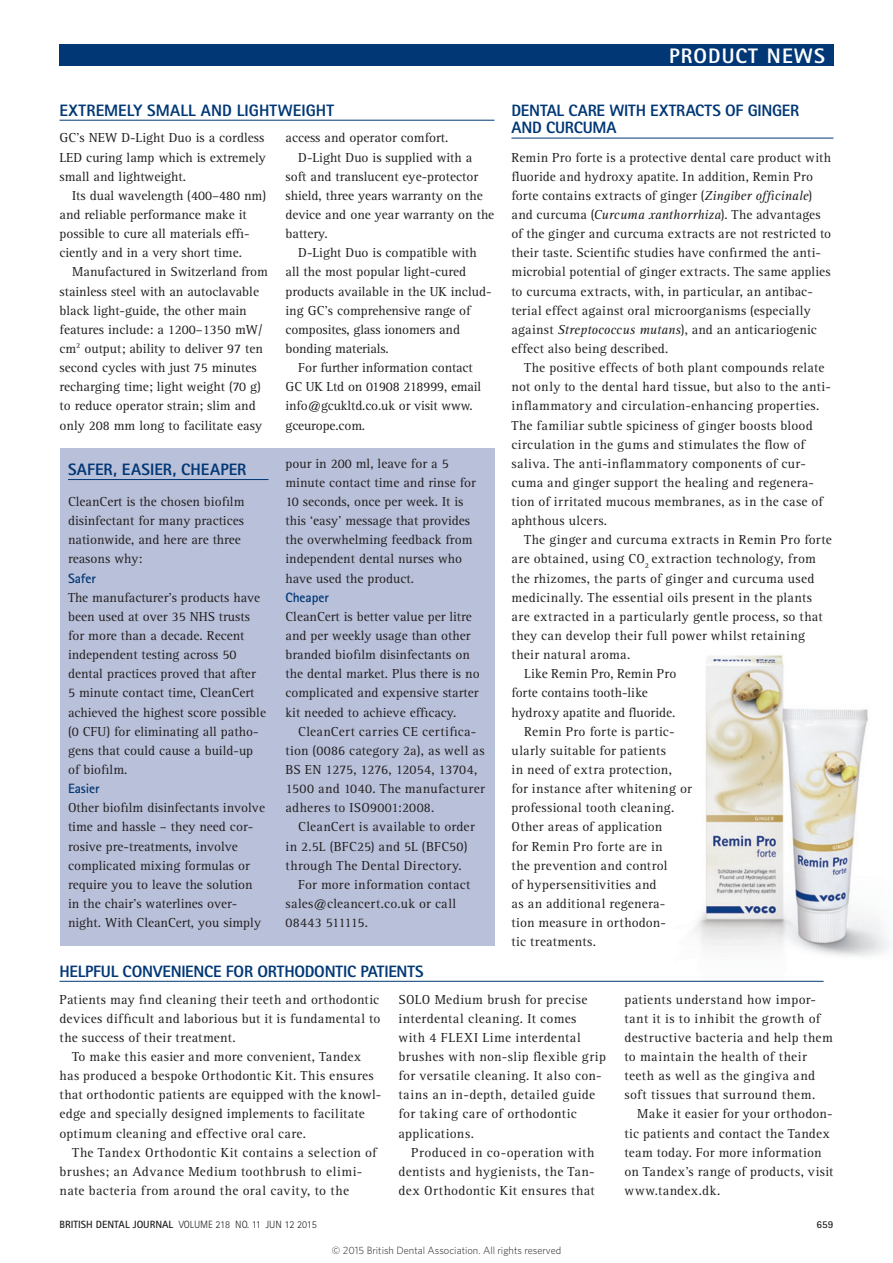
<style>
.page{position:relative;width:893px;height:1263px;background:#fff}
.page>*{position:absolute;margin:0;border:0;box-sizing:border-box;transform-origin:0 0}
.t1{font:800 21px "Rotis Sans Serif Std";letter-spacing:.05em;color:#fff}
._1_BDJ_trade_heading{font:800 16.5px/18px "Rotis Sans Serif Std";letter-spacing:-.005em;color:#013775}
._1_BDJ_body{font:13.5px/19.2px "Rotis Serif Std";letter-spacing:.005em;color:#231f20}
._1_BDJ_body-2{font:13.5px/19.2px "Rotis Serif Std";letter-spacing:.03em;color:#231f20}
._1_BDJ_body-3{font:13.5px/19.2px "Rotis Serif Std";letter-spacing:.035em;color:#231f20}
._1_BDJ_trade_reader{font:700 13.5px "Rotis Sans Serif Std";letter-spacing:-.005em;color:#013775}
.t2{font:300 10.5px "Whitney";color:#231f20}
.t3{font:300 10.5px "Rotis Sans Serif Std";color:#231f20}
.t4{font:700 10.5px "Rotis Sans Serif Std";color:#231f20}
.s1{font-style:italic}
.s2{font-weight:700}
</style>
<div class="page">
<div style="left:59px;top:45px;width:774px;height:21px;background:#013775"></div>
<img style="left:693px;top:655px;width:197px;height:301px">
<hr style="left:60px;top:120px;width:434px;height:1px;background:#013775">
<div style="left:60px;top:449px;width:434px;height:497px;background:#b9c0d9"></div>
<hr style="left:68px;top:479px;width:200px;height:1px;background:#013775">
<hr style="left:511px;top:138px;width:322px;height:1px;background:#013775">
<hr style="left:60px;top:981px;width:764px;height:1px;background:#013775">
<p class="_1_BDJ_trade_heading" style="left:60px;top:101px;width:276px">EXTREMELY SMALL AND LIGHTWEIGHT</p>
<p class="_1_BDJ_body" style="left:60px;top:129px;width:208px;text-align:justify">GC’s NEW D-Light Duo is a cordless LED curing lamp which is extremely small and lightweight.</p>
<p class="_1_BDJ_body" style="left:60px;top:186px;width:208px;text-indent:13px">Its dual wavelength (400–480 nm) and reliable performance make it possible to cure all materials effi&shy;ciently and in a very short time.</p>
<p class="_1_BDJ_body" style="left:60px;top:263px;width:210px;text-indent:13px">Manufactured in Switzerland from stainless steel with an autoclavable black light-guide, the other main features include: a 1200–1350 mW/ cm<sup>2</sup> output; ability to deliver 97 ten second cycles with just 75 minutes recharging time; light weight (70 g) to reduce operator strain; slim and only 208 mm long to facilitate easy</p>
<p class="_1_BDJ_trade_heading" style="left:68px;top:460px;width:180px">SAFER, EASIER, CHEAPER</p>
<p class="_1_BDJ_body" style="left:68px;top:492px;width:178px">CleanCert is the chosen biofilm disinfectant for many practices nationwide, and here are three reasons why:</p>
<p class="_1_BDJ_trade_reader" style="left:68px;top:569px;width:29px">Safer</p>
<p class="_1_BDJ_body" style="left:68px;top:588px;width:199px">The manufacturer’s products have been used at over 35 NHS trusts for more than a decade. Recent independent testing across 50 dental practices proved that after<br>5 minute contact time, CleanCert achieved the highest score possible (0 CFU) for eliminating all patho&shy;gens that could cause a build-up of biofilm.</p>
<p class="_1_BDJ_trade_reader" style="left:68px;top:780px;width:33px">Easier</p>
<p class="_1_BDJ_body" style="left:68px;top:798px;width:198px">Other biofilm disinfectants involve time and hassle – they need cor&shy;rosive pre-treatments, involve complicated mixing formulas or require you to leave the solution in the chair’s waterlines over&shy;night. With CleanCert, you simply</p>
<p class="_1_BDJ_body" style="left:285px;top:129px;width:164px">access and operator comfort.</p>
<p class="_1_BDJ_body" style="left:285px;top:148px;width:210px;text-indent:13px">D-Light Duo is supplied with a soft and translucent eye-protector shield, three years warranty on the device and one year warranty on the battery.</p>
<p class="_1_BDJ_body" style="left:285px;top:244px;width:207px;text-indent:13px">D-Light Duo is compatible with all the most popular light-cured products available in the UK includ&shy;ing GC’s comprehensive range of composites, glass ionomers and bonding materials.</p>
<p class="_1_BDJ_body" style="left:285px;top:358px;width:197px;text-indent:13px">For further information contact<br>GC UK Ltd on 01908 218999, email info@gcukltd.co.uk or visit www. gceurope.com.</p>
<p class="_1_BDJ_body" style="left:285px;top:454px;width:192px">pour in 200 ml, leave for a 5 minute contact time and rinse for<br>10 seconds, once per week. It is this ‘easy’ message that provides the overwhelming feedback from independent dental nurses who have used the product.</p>
<p class="_1_BDJ_trade_reader" style="left:285px;top:589px;width:45px">Cheaper</p>
<p class="_1_BDJ_body" style="left:285px;top:607px;width:196px">CleanCert is better value per litre and per weekly usage than other branded biofilm disinfectants on the dental market. Plus there is no complicated and expensive starter kit needed to achieve efficacy.</p>
<p class="_1_BDJ_body" style="left:285px;top:722px;width:201px;text-indent:13px">CleanCert carries CE certifica&shy;tion (0086 category 2a), as well as<br>BS EN 1275, 1276, 12054, 13704,<br>1500 and 1040. The manufacturer adheres to ISO9001:2008.</p>
<p class="_1_BDJ_body" style="left:285px;top:818px;width:191px;text-indent:13px">CleanCert is available to order in 2.5L (BFC25) and 5L (BFC50) through The Dental Directory.</p>
<p class="_1_BDJ_body" style="left:285px;top:875px;width:186px;text-indent:13px">For more information contact sales@cleancert.co.uk or call<br>08443 511115.</p>
<p class="t1" style="left:669px;top:42px;width:157px">PRODUCT NEWS</p>
<p class="_1_BDJ_trade_heading" style="left:511px;top:101px;width:289px">DENTAL CARE WITH EXTRACTS OF GINGER<br>AND CURCUMA</p>
<p class="_1_BDJ_body" style="left:511px;top:148px;width:321px">Remin Pro forte is a protective dental care product with fluoride and hydroxy apatite. In addition, Remin Pro forte contains extracts of ginger (<span class="s1">Zingiber officinale</span>) and curcuma (<span class="s1">Curcuma xanthorrhiza</span>). The advantages of the ginger and curcuma extracts are not restricted to their taste. Scientific studies have confirmed the anti&shy;microbial potential of ginger extracts. The same applies to curcuma extracts, with, in particular, an antibac&shy;terial effect against oral microorganisms (especially against <span class="s1">Streptococcus mutans</span>), and an anticariogenic effect also being described.</p>
<p class="_1_BDJ_body" style="left:511px;top:358px;width:321px;text-indent:13px">The positive effects of both plant compounds relate not only to the dental hard tissue, but also to the anti&shy;inflammatory and circulation-enhancing properties.<br>The familiar subtle spiciness of ginger boosts blood circulation in the gums and stimulates the flow of saliva. The anti-inflammatory components of cur&shy;cuma and ginger support the healing and regenera&shy;tion of irritated mucous membranes, as in the case of aphthous ulcers.</p>
<p class="_1_BDJ_body-2" style="left:511px;top:531px;width:322px;text-indent:13px">The ginger and curcuma extracts in Remin Pro forte are obtained, using CO<sub>2</sub> extraction technology, from the rhizomes, the parts of ginger and curcuma used medicinally. The essential oils present in the plants are extracted in a particularly gentle process, so that they can develop their full power whilst retaining their natural aroma.</p>
<p class="_1_BDJ_body" style="left:511px;top:665px;width:166px;text-indent:13px">Like Remin Pro, Remin Pro forte contains tooth-like hydroxy apatite and fluoride.</p>
<p class="_1_BDJ_body" style="left:511px;top:722px;width:182px;text-indent:13px">Remin Pro forte is partic&shy;ularly suitable for patients<br>in need of extra protection, for instance after whitening or professional tooth cleaning.<br>Other areas of application<br>for Remin Pro forte are in<br>the prevention and control<br>of hypersensitivities and<br>as an additional regenera&shy;tion measure in orthodon-<br>tic treatments.</p>
<p class="_1_BDJ_trade_heading" style="left:60px;top:962px;width:366px">HELPFUL CONVENIENCE FOR ORTHODONTIC PATIENTS</p>
<p class="_1_BDJ_body" style="left:60px;top:990px;width:322px;text-align:justify">Patients may find cleaning their teeth and orthodontic devices difficult and laborious but it is fundamental to the success of their treatment.</p>
<p class="_1_BDJ_body" style="left:60px;top:1047px;width:323px;text-indent:13px">To make this easier and more convenient, Tandex has produced a bespoke Orthodontic Kit. This ensures that orthodontic patients are equipped with the knowl&shy;edge and specially designed implements to facilitate optimum cleaning and effective oral care.</p>
<p class="_1_BDJ_body-2" style="left:60px;top:1143px;width:319px;text-indent:13px">The Tandex Orthodontic Kit contains a selection of brushes; an Advance Medium toothbrush to elimi&shy;nate bacteria from around the oral cavity, to the</p>
<p class="_1_BDJ_body-2" style="left:398px;top:990px;width:209px">SOLO Medium brush for precise interdental cleaning. It comes with 4 FLEXI Lime interdental brushes with non-slip flexible grip for versatile cleaning. It also con&shy;tains an in-depth, detailed guide for taking care of orthodontic applications.</p>
<p class="_1_BDJ_body" style="left:398px;top:1143px;width:198px;text-align:justify;text-indent:13px">Produced in co-operation with dentists and hygienists, the Tan&shy;dex Orthodontic Kit ensures that</p>
<p class="_1_BDJ_body-3" style="left:624px;top:990px;width:210px">patients understand how impor&shy;tant it is to inhibit the growth of destructive bacteria and help them to maintain the health of their teeth as well as the gingiva and soft tissues that surround them.</p>
<p class="_1_BDJ_body" style="left:624px;top:1105px;width:210px;text-indent:13px">Make it easier for your orthodon&shy;tic patients and contact the Tandex team today. For more information on Tandex’s range of products, visit www.tandex.dk.</p>
<p class="t3" style="left:60px;top:1218px;width:259px"><span class="s2">BRITISH DENTAL JOURNAL</span> VOLUME 218 NO. 11 JUN 12 2015</p>
<p class="t4" style="left:816px;top:1217px;width:18px">659</p>
<p class="t2" style="left:332px;top:1243px;width:231px">© 2015 British Dental Association. All rights reserved</p>
</div>
